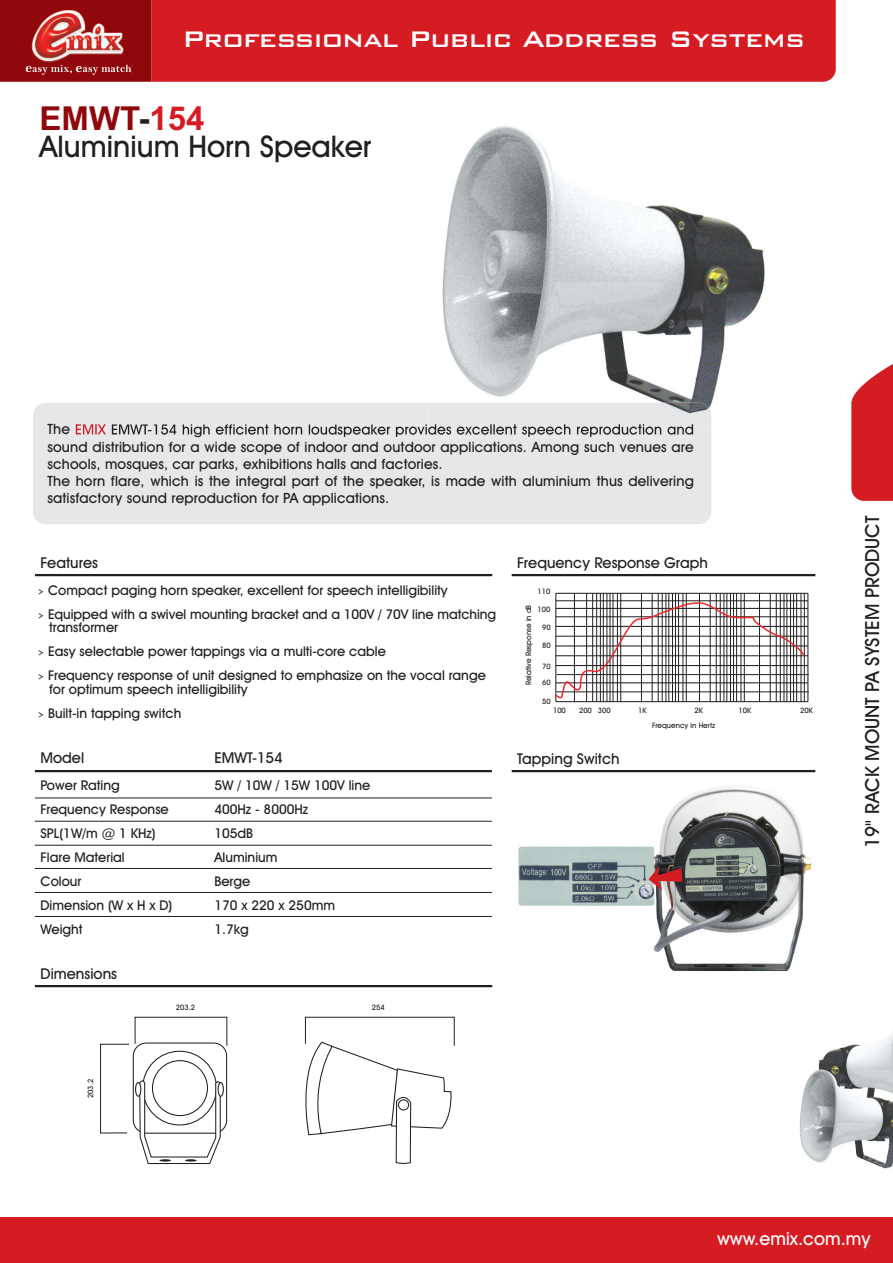
<style>
.page{position:relative;width:893px;height:1263px;background:#fff}
.page>*{position:absolute;margin:0;border:0;box-sizing:border-box;transform-origin:0 0}
.t1{font:700 33px "Arial";color:#90080b}
.t2{font:500 30px "Bank Gothic BT";letter-spacing:-.025em;color:#fff}
.t3{font:500 30px "Avant Garde IT Cby BT";color:#231f20}
.t4{font:500 19.5px "Avant Garde IT Cby BT";color:#231f20}
.t5{font:500 18px "Avant Garde IT Cby BT";color:#fff}
.t6{font:500 15px "Avant Garde IT Cby BT";color:#231f20}
.t7{font:500 14.25px/17.2px "Avant Garde IT Cby BT";letter-spacing:.01em;color:#231f20}
.t8{font:14.25px "Bell MT Bold";color:#fff}
.t9{font:500 13.5px/24px "Avant Garde IT Cby BT";color:#231f20}
.t10{font:500 7.5px "Avant Garde IT Cby BT";color:#231f20}
.s1{color:#231f20}
.s2{color:#d51c23}
.s3{font-family:"Adobe Caslon Pro";font-weight:400}
</style>
<div class="page">
<img style="left:518px;top:786px;width:293px;height:185px">
<div style="left:151px;top:0;width:684px;height:82px;background:#d51c23"></div>
<svg style="left:851px;top:364px;width:41px;height:137px;background:#da383e"></svg>
<hr style="left:35px;top:574px;width:457px;height:2px;background:#231f20">
<hr style="left:35px;top:770px;width:457px;height:2px;background:#231f20">
<hr style="left:35px;top:798px;width:457px;height:1px;background:#231f20">
<hr style="left:35px;top:821px;width:457px;height:1px;background:#231f20">
<hr style="left:35px;top:845px;width:457px;height:1px;background:#231f20">
<hr style="left:35px;top:868px;width:457px;height:1px;background:#231f20">
<hr style="left:35px;top:892px;width:457px;height:1px;background:#231f20">
<hr style="left:35px;top:916px;width:457px;height:1px;background:#231f20">
<div style="left:0;top:1217px;width:892px;height:46px;background:#d51c23"></div>
<svg style="left:0;top:0;width:151px;height:82px;background:#931013"></svg>
<img style="left:27px;top:7px;width:100px;height:57px">
<img style="left:818px;top:1034px;width:74px;height:34px">
<img style="left:799px;top:1068px;width:93px;height:101px">
<div style="left:33px;top:403px;width:678px;height:121px;background:#e6e7e9"></div>
<svg style="left:76px;top:424px;width:618px;height:13px;background:#b5b2b4"></svg>
<hr style="left:511px;top:574px;width:304px;height:2px;background:#231f20">
<hr style="left:511px;top:770px;width:304px;height:2px;background:#231f20">
<hr style="left:556px;top:645px;width:251px;height:2px;background:#231f20">
<hr style="left:556px;top:701px;width:251px;height:1px;background:#231f20">
<hr style="left:556px;top:593px;width:251px;height:1px;background:#231f20">
<hr style="left:556px;top:674px;width:252px;height:1px;background:#231f20">
<hr style="left:556px;top:682px;width:251px;height:1px;background:#231f20">
<hr style="left:556px;top:665px;width:251px;height:1px;background:#231f20">
<hr style="left:556px;top:656px;width:251px;height:1px;background:#231f20">
<hr style="left:556px;top:636px;width:251px;height:1px;background:#231f20">
<hr style="left:556px;top:626px;width:251px;height:1px;background:#231f20">
<hr style="left:556px;top:608px;width:251px;height:1px;background:#231f20">
<hr style="left:556px;top:617px;width:251px;height:1px;background:#231f20">
<hr style="left:556px;top:601px;width:251px;height:1px;background:#231f20">
<hr style="left:807px;top:593px;width:1px;height:109px;background:#231f20">
<hr style="left:592px;top:593px;width:1px;height:109px;background:#231f20">
<hr style="left:596px;top:593px;width:1px;height:109px;background:#231f20">
<hr style="left:600px;top:593px;width:1px;height:109px;background:#231f20">
<hr style="left:603px;top:593px;width:1px;height:109px;background:#231f20">
<hr style="left:606px;top:593px;width:1px;height:109px;background:#231f20">
<hr style="left:609px;top:593px;width:1px;height:109px;background:#231f20">
<hr style="left:612px;top:593px;width:1px;height:109px;background:#231f20">
<hr style="left:617px;top:593px;width:1px;height:109px;background:#231f20">
<hr style="left:620px;top:593px;width:1px;height:109px;background:#231f20">
<hr style="left:555px;top:593px;width:1px;height:109px;background:#231f20">
<hr style="left:574px;top:593px;width:1px;height:109px;background:#231f20">
<hr style="left:586px;top:593px;width:1px;height:109px;background:#231f20">
<hr style="left:658px;top:593px;width:1px;height:109px;background:#231f20">
<hr style="left:662px;top:593px;width:1px;height:109px;background:#231f20">
<hr style="left:665px;top:593px;width:1px;height:109px;background:#231f20">
<hr style="left:668px;top:593px;width:1px;height:109px;background:#231f20">
<hr style="left:672px;top:593px;width:1px;height:109px;background:#231f20">
<hr style="left:675px;top:593px;width:1px;height:109px;background:#231f20">
<hr style="left:678px;top:593px;width:1px;height:109px;background:#231f20">
<hr style="left:682px;top:593px;width:1px;height:109px;background:#231f20">
<hr style="left:686px;top:593px;width:1px;height:109px;background:#231f20">
<hr style="left:641px;top:593px;width:1px;height:109px;background:#231f20">
<hr style="left:652px;top:593px;width:1px;height:109px;background:#231f20">
<hr style="left:716px;top:593px;width:1px;height:109px;background:#231f20">
<hr style="left:720px;top:593px;width:1px;height:109px;background:#231f20">
<hr style="left:723px;top:593px;width:1px;height:109px;background:#231f20">
<hr style="left:726px;top:593px;width:1px;height:109px;background:#231f20">
<hr style="left:730px;top:593px;width:1px;height:109px;background:#231f20">
<hr style="left:733px;top:593px;width:1px;height:109px;background:#231f20">
<hr style="left:736px;top:593px;width:1px;height:109px;background:#231f20">
<hr style="left:740px;top:593px;width:1px;height:109px;background:#231f20">
<hr style="left:744px;top:593px;width:1px;height:109px;background:#231f20">
<hr style="left:699px;top:593px;width:1px;height:109px;background:#231f20">
<hr style="left:710px;top:593px;width:1px;height:109px;background:#231f20">
<hr style="left:776px;top:593px;width:1px;height:109px;background:#231f20">
<hr style="left:780px;top:593px;width:1px;height:109px;background:#231f20">
<hr style="left:783px;top:593px;width:1px;height:109px;background:#231f20">
<hr style="left:786px;top:593px;width:1px;height:109px;background:#231f20">
<hr style="left:790px;top:593px;width:1px;height:109px;background:#231f20">
<hr style="left:793px;top:593px;width:1px;height:109px;background:#231f20">
<hr style="left:796px;top:593px;width:1px;height:109px;background:#231f20">
<hr style="left:800px;top:593px;width:1px;height:109px;background:#231f20">
<hr style="left:804px;top:593px;width:1px;height:109px;background:#231f20">
<hr style="left:759px;top:593px;width:1px;height:109px;background:#231f20">
<hr style="left:770px;top:593px;width:1px;height:109px;background:#231f20">
<hr style="left:556px;top:692px;width:252px;height:1px;background:#231f20">
<img style="left:442px;top:126px;width:323px;height:279px">
<div style="left:427px;top:403px;width:284px;height:25px;background:#e6e7e9"></div>
<img style="left:427px;top:424px;width:267px;height:4px">
<hr style="left:35px;top:985px;width:457px;height:2px;background:#231f20">
<svg style="left:304px;top:1016px;width:151px;height:148px"></svg>
<svg style="left:100px;top:1016px;width:127px;height:149px"></svg>
<div style="left:135px;top:1082px;width:6px;height:14px;background:#fff;border-radius:50%"></div>
<div style="left:135px;top:1082px;width:6px;height:15px;border:1px solid #231f20;border-radius:50%"></div>
<svg style="left:218px;top:1082px;width:5px;height:14px"></svg>
<div style="left:217px;top:1082px;width:7px;height:15px;border:1px solid #231f20;border-radius:50%"></div>
<svg style="left:555px;top:601px;width:250px;height:98px"></svg>
<svg style="left:648px;top:866px;width:34px;height:25px"></svg>
<p class="t8" style="left:76px;top:59px;width:8px">e</p>
<h2 class="t2" style="left:182px;top:26px;width:624px">Professional Public Address Systems</h2>
<h1 class="t1" style="left:40px;top:99px;width:167px">EMWT<span class="s1">-</span><span class="s2">154</span></h1>
<h2 class="t3" style="left:40px;top:135px;width:333px">Aluminium Horn Speaker</h2>
<p class="t7" style="left:47px;top:422px;width:647px">The<br>sound distribution for a wide scope of indoor and outdoor applications. Among such venues are schools, mosques, car parks, exhibitions halls and factories.<br>The horn flare, which is the integral part of the speaker, is made with aluminium thus delivering satisfactory sound reproduction for PA applications.</p>
<p class="t6" style="left:41px;top:557px;width:59px">Features</p>
<p class="t9" style="left:38px;top:579px;width:460px"><span class="s3">&gt;</span> Compact paging horn speaker, excellent for speech intelligibility<br><span class="s3">&gt;</span> Equipped with a swivel mounting bracket and a 100V / 70V line matching</p>
<p class="t9" style="left:38px;top:617px;width:450px;text-indent:12px">transformer<br><span class="s3">&gt;</span> Easy selectable power tappings via a multi-core cable<br><span class="s3">&gt;</span> Frequency response of unit designed to emphasize on the vocal range</p>
<p class="t9" style="left:38px;top:678px;width:212px;text-indent:12px">for optimum speech intelligibility <span class="s3">&gt;</span> Built-in tapping switch</p>
<p class="t6" style="left:41px;top:752px;width:45px">Model</p>
<p class="t6" style="left:214px;top:752px;width:70px">EMWT-154</p>
<p class="t9" style="left:41px;top:775px;width:133px">Power Rating<br>Frequency Response<br>SPL(1W/m @ 1 KHz)<br>Flare Material<br>Colour<br>Dimension (W x H x D)<br>Weight</p>
<p class="t9" style="left:214px;top:775px;width:157px">5W / 10W / 15W 100V line<br>400Hz - 8000Hz<br>105dB<br>Aluminium<br>Berge<br>170 x 220 x 250mm<br>1.7kg</p>
<p class="t6" style="left:41px;top:968px;width:78px">Dimensions</p>
<p class="t10" style="left:176px;top:1004px;width:21px">203.2</p>
<p class="t10" style="left:372px;top:1004px;width:14px">254</p>
<p class="t6" style="left:517px;top:557px;width:192px">Frequency Response Graph</p>
<p class="t10" style="left:537px;top:588px;width:14px">110</p>
<p class="t10" style="left:525px;top:685px;width:82px;rotate:-90deg">Relative Response in dB</p>
<p class="t10" style="left:537px;top:606px;width:14px">100</p>
<p class="t10" style="left:542px;top:624px;width:10px">90</p>
<p class="t10" style="left:542px;top:642px;width:10px">80</p>
<p class="t10" style="left:542px;top:664px;width:10px">70</p>
<p class="t10" style="left:542px;top:680px;width:10px">60</p>
<p class="t10" style="left:542px;top:698px;width:10px">50</p>
<p class="t10" style="left:553px;top:708px;width:14px">100</p>
<p class="t10" style="left:579px;top:708px;width:33px">200 300</p>
<p class="t6" style="left:517px;top:753px;width:104px">Tapping Switch</p>
<p class="t10" style="left:638px;top:708px;width:10px">1K</p>
<p class="t10" style="left:694px;top:708px;width:10px">2K</p>
<p class="t10" style="left:738px;top:708px;width:14px">10K</p>
<p class="t10" style="left:800px;top:708px;width:14px">20K</p>
<p class="t10" style="left:652px;top:722px;width:65px">Frequency in Hertz</p>
<p class="t10" style="left:88px;top:1098px;width:21px;rotate:-90deg">203.2</p>
<h3 class="t4" style="left:865px;top:848px;width:334px;rotate:-90deg">19" RACK MOUNT PA SYSTEM PRODUCT</h3>
<h3 class="t5" style="left:717px;top:1232px;width:155px">www.emix.com.my</h3>
</div>
